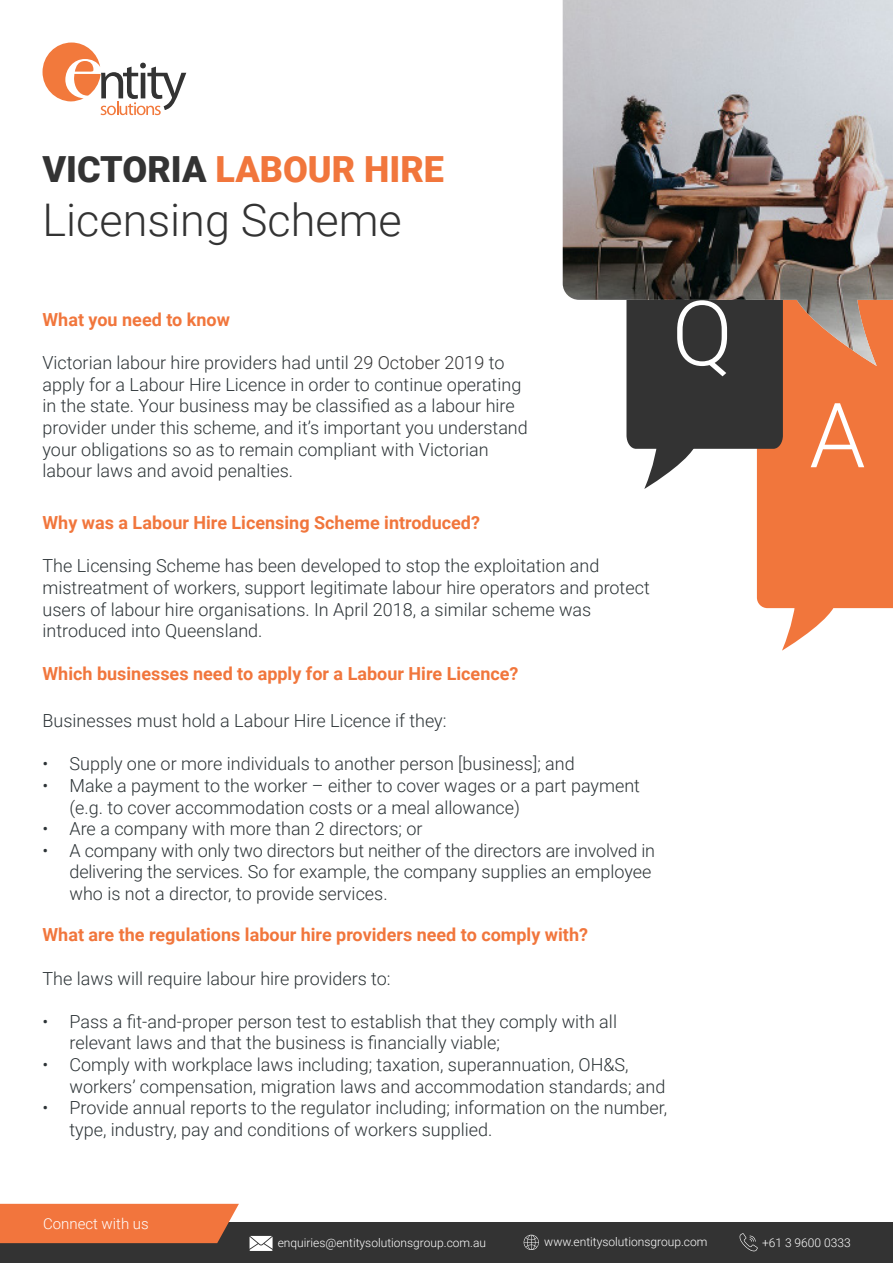
<style>
.page{position:relative;width:893px;height:1263px;background:#fff}
.page>*{position:absolute;margin:0;border:0;box-sizing:border-box;transform-origin:0 0}
.t1{font:300 90px "Roboto";color:#fff}
.t2{font:300 45px "Roboto";color:#333}
.t3{font:900 36px "Roboto";color:#f1763c}
.t4{font:300 18px/21.6px "Roboto";color:#2d3437}
.t5{font:700 18px "Roboto";color:#f1763c}
.t6{font:300 15px "Roboto";color:#fff}
.t7{font:300 12px "Roboto";color:#fff}
.s1{color:#333}
</style>
<div class="page">
<svg style="left:43px;top:43px;width:143px;height:72px"></svg>
<svg style="left:757px;top:366px;width:136px;height:285px;background:#f28856"></svg>
<div style="left:626px;top:366px;width:157px;height:83px;background:#333"></div>
<svg style="left:644px;top:448px;width:50px;height:41px"></svg>
<img style="left:563px;top:0;width:330px;height:366px">
<div style="left:0;top:1222px;width:893px;height:41px;background:#333"></div>
<div style="left:0;top:1204px;width:239px;height:39px;background:#f2753d"></div>
<svg style="left:250px;top:1236px;width:23px;height:15px"></svg>
<svg style="left:524px;top:1235px;width:15px;height:15px"></svg>
<svg style="left:740px;top:1233px;width:18px;height:18px"></svg>
<p class="t3" style="left:43px;top:144px;width:403px"><span class="s1">VICTORIA</span> LABOUR HIRE</p>
<p class="t2" style="left:43px;top:189px;width:361px">Licensing Scheme</p>
<p class="t5" style="left:43px;top:307px;width:189px">What you need to know</p>
<p class="t4" style="left:43px;top:351px;width:487px">Victorian labour hire providers had until <span class="s1">29 October 2019</span> to apply for a Labour Hire Licence in order to continue operating in the state. Your business may be classified as a labour hire provider under this scheme, and it’s important you understand your obligations so as to remain compliant with Victorian labour laws and avoid penalties.</p>
<p class="t5" style="left:43px;top:510px;width:439px">Why was a Labour Hire Licensing Scheme introduced?</p>
<p class="t4" style="left:43px;top:554px;width:609px">The Licensing Scheme has been developed to stop the exploitation and mistreatment of workers, support legitimate labour hire operators and protect users of labour hire organisations. In April 2018, a similar scheme was introduced into Queensland.</p>
<p class="t5" style="left:43px;top:661px;width:477px">Which businesses need to apply for a Labour Hire Licence?</p>
<p class="t4" style="left:43px;top:709px;width:406px">Businesses must hold a Labour Hire Licence if they:</p>
<p class="t4" style="left:43px;top:752px;width:534px">• Supply one or more individuals to another person [business]; and</p>
<p class="t4" style="left:70px;top:774px;width:572px;text-indent:-27px">• Make a payment to the worker – either to cover wages or a part payment (e.g. to cover accommodation costs or a meal allowance)</p>
<p class="t4" style="left:43px;top:817px;width:382px">• Are a company with more than 2 directors; or</p>
<p class="t4" style="left:70px;top:839px;width:587px;text-indent:-27px">• A company with only two directors but neither of the directors are involved in delivering the services. So for example, the company supplies an employee who is not a director, to provide services.</p>
<p class="t5" style="left:43px;top:922px;width:547px">What are the regulations labour hire providers need to comply with?</p>
<p class="t4" style="left:43px;top:967px;width:350px">The laws will require labour hire providers to:</p>
<p class="t4" style="left:70px;top:1010px;width:549px;text-indent:-27px">• Pass a fit-and-proper person test to establish that they comply with all relevant laws and that the business is financially viable;</p>
<p class="t4" style="left:70px;top:1053px;width:597px;text-indent:-27px">• Comply with workplace laws including; taxation, superannuation, OH&amp;S, workers’ compensation, migration laws and accommodation standards; and</p>
<p class="t4" style="left:70px;top:1096px;width:599px;text-indent:-27px">• Provide annual reports to the regulator including; information on the number, type, industry, pay and conditions of workers supplied.</p>
<p class="t1" style="left:672px;top:270px;width:62px">Q</p>
<p class="t6" style="left:43px;top:1213px;width:107px">Connect with us</p>
<p class="t1" style="left:809px;top:372px;width:58px">A</p>
<p class="t7" style="left:278px;top:1234px;width:210px">enquiries@entitysolutionsgroup.com.au</p>
<p class="t7" style="left:544px;top:1234px;width:165px">www.entitysolutionsgroup.com</p>
<p class="t7" style="left:762px;top:1234px;width:90px">+61 3 9600 0333</p>
</div>
